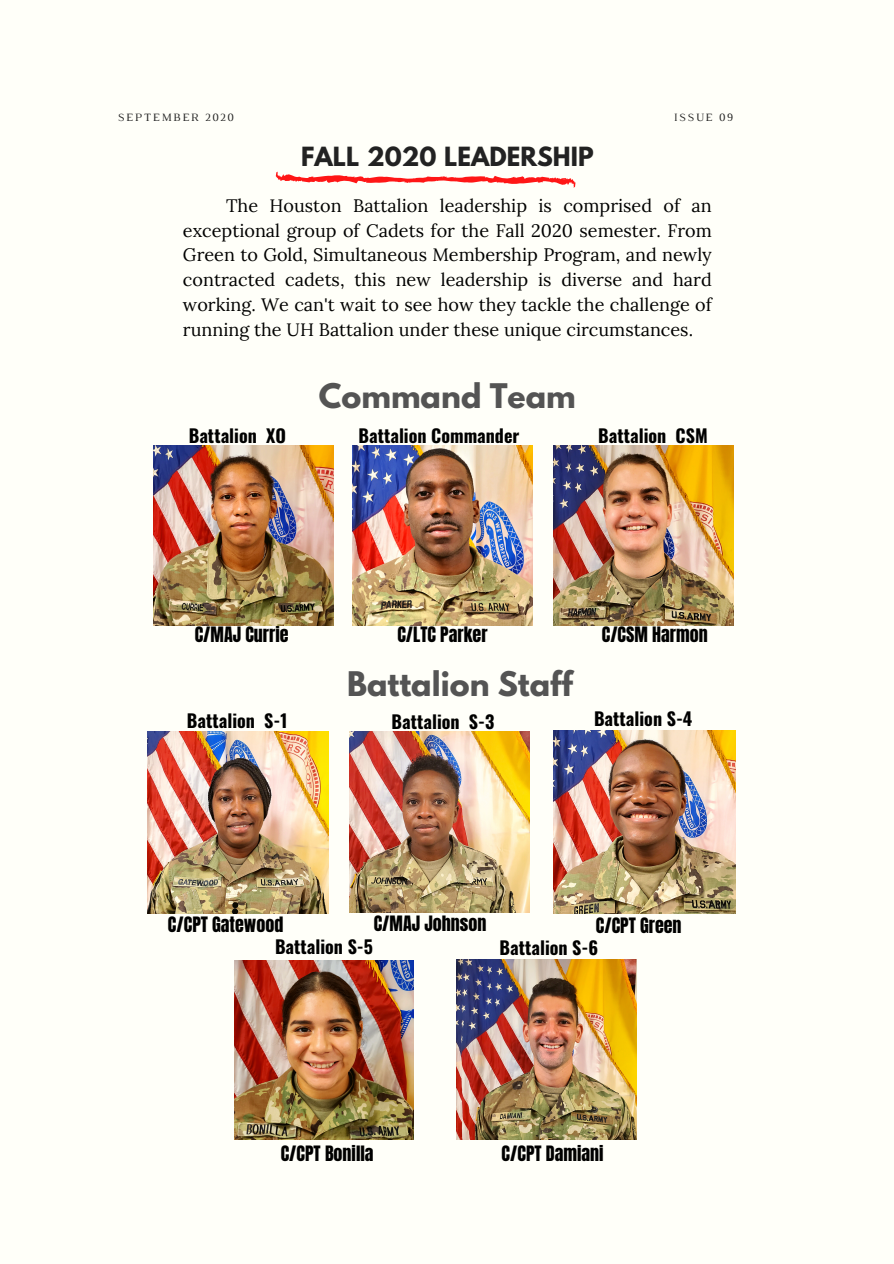
<style>
.page{position:relative;width:894px;height:1264px;background:#fff}
.page>*{position:absolute;margin:0;border:0;box-sizing:border-box;transform-origin:0 0}
.t1{font:700 30px "League Spartan";color:#545454}
.t2{font:700 23.4px "League Spartan";color:#222}
.t3{font:18px/24.8px "Lora";color:#000;text-align:justify}
.t4{font:700 18px "Oswald";color:#000}
.t5{font:18px "Anton";color:#000}
.t6{font:11.4px "Luthier";letter-spacing:.14em;color:#222}
</style>
<div class="page">
<div style="left:0;top:0;width:893px;height:1263px;background:#fffff9"></div>
<svg style="left:275px;top:172px;width:300px;height:16px"></svg>
<img style="left:352px;top:445px;width:180px;height:180px">
<img style="left:154px;top:445px;width:179px;height:180px">
<img style="left:553px;top:445px;width:180px;height:180px">
<img style="left:147px;top:732px;width:182px;height:181px">
<img style="left:349px;top:732px;width:180px;height:180px">
<img style="left:553px;top:731px;width:182px;height:182px">
<img style="left:234px;top:960px;width:179px;height:179px">
<img style="left:456px;top:959px;width:180px;height:180px">
<p class="t6" style="left:118px;top:113px;width:117px">SEPTEMBER 2020</p>
<p class="t6" style="left:673px;top:113px;width:61px">ISSUE 09</p>
<p class="t2" style="left:301px;top:145px;width:294px">FALL 2020 LEADERSHIP</p>
<p class="t3" style="left:183px;top:193px;width:530px;text-indent:43px">The Houston Battalion leadership is comprised of an exceptional group of Cadets for the Fall 2020 semester. From Green to Gold, Simultaneous Membership Program, and newly contracted cadets, this new leadership is diverse and hard working. We can't wait to see how they tackle the challenge of running the UH Battalion under these unique circumstances.</p>
<h1 class="t1" style="left:319px;top:381px;width:258px">Command Team</h1>
<p class="t4" style="left:189px;top:421px;width:99px">Battalion XO</p>
<p class="t4" style="left:598px;top:421px;width:111px">Battalion CSM</p>
<p class="t4" style="left:358px;top:421px;width:162px">Battalion Commander</p>
<p class="t5" style="left:195px;top:622px;width:95px">C/MAJ Currie</p>
<p class="t5" style="left:397px;top:622px;width:92px">C/LTC Parker</p>
<p class="t5" style="left:601px;top:622px;width:107px">C/CSM Harmon</p>
<h1 class="t1" style="left:347px;top:669px;width:227px">Battalion Staff</h1>
<p class="t4" style="left:187px;top:706px;width:102px">Battalion S-1</p>
<p class="t4" style="left:391px;top:707px;width:104px">Battalion S-3</p>
<p class="t4" style="left:594px;top:705px;width:100px">Battalion S-4</p>
<p class="t5" style="left:168px;top:911px;width:117px">C/CPT Gatewood</p>
<p class="t5" style="left:373px;top:910px;width:114px">C/MAJ Johnson</p>
<p class="t5" style="left:595px;top:912px;width:87px">C/CPT Green</p>
<p class="t4" style="left:275px;top:932px;width:100px">Battalion S-5</p>
<p class="t5" style="left:281px;top:1140px;width:94px">C/CPT Bonilla</p>
<p class="t4" style="left:499px;top:933px;width:100px">Battalion S-6</p>
<p class="t5" style="left:501px;top:1140px;width:103px">C/CPT Damiani</p>
</div>
